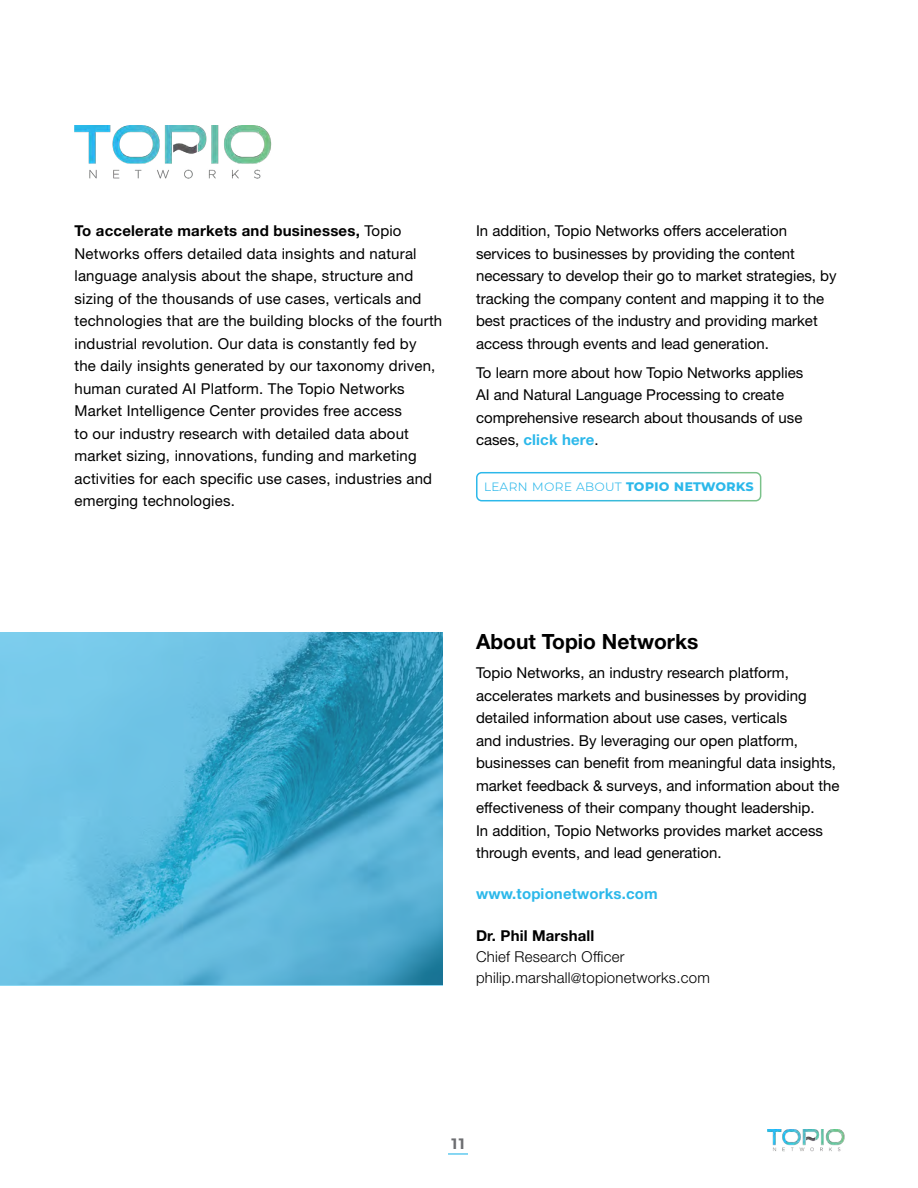
<style>
.page{position:relative;width:918px;height:1188px;background:#fff}
.page>*{position:absolute;margin:0;border:0;box-sizing:border-box;transform-origin:0 0}
.Header_2_Bold{font:700 21px "Helvetica Neue LT Std";color:#000}
.t1{font:15px/22.5px "Helvetica Neue LT Std";color:#000}
.t2{font:300 15px/21px "Helvetica Neue LT Std";letter-spacing:.015em;color:#000}
.t3{font:300 15px "Montserrat";color:#2cb8ea}
.t4{font:700 15px "Helvetica Neue LT Std";letter-spacing:.01em;color:#2cb8ea}
.t5{font:700 15px "Montserrat";color:#6d6e71}
.s1{font-weight:700}
.s2{font-weight:700;color:#2cb8ea}
.s3{font-size:13.5px}
</style>
<div class="page">
<hr style="left:448px;top:1153px;width:20px;height:2px;background:#2cb8ea">
<img style="left:768px;top:1130px;width:77px;height:21px">
<div style="left:476px;top:472px;width:285px;height:29px;border:2px solid #fff;border-radius:5px"></div>
<img style="left:75px;top:125px;width:197px;height:54px">
<svg style="left:0;top:632px;width:442px;height:353px;background:#57b3d5"></svg>
<p class="t1" style="left:75px;top:219px;width:369px"><span class="s1">To accelerate markets and businesses,</span> Topio Networks offers detailed data insights and natural language analysis about the shape, structure and sizing of the thousands of use cases, verticals and technologies that are the building blocks of the fourth industrial revolution. Our data is constantly fed by<br>the daily insights generated by our taxonomy driven, human curated AI Platform. The Topio Networks Market Intelligence Center provides free access<br>to our industry research with detailed data about market sizing, innovations, funding and marketing activities for each specific use cases, industries and emerging technologies.</p>
<p class="t1" style="left:476px;top:219px;width:362px">In addition, Topio Networks offers acceleration services to businesses by providing the content necessary to develop their go to market strategies, by tracking the company content and mapping it to the best practices of the industry and providing market access through events and lead generation.</p>
<p class="t1" style="left:476px;top:361px;width:329px">To learn more about how Topio Networks applies AI and Natural Language Processing to create comprehensive research about thousands of use cases, <span class="s2">click here</span>.</p>
<p class="t3" style="left:484px;top:476px;width:271px">learn more about <span class="s1">TOPIO NETWORKS</span></p>
<p class="Header_2_Bold" style="left:476px;top:628px;width:224px">About Topio Networks</p>
<p class="t1" style="left:476px;top:661px;width:365px">Topio Networks, an industry research platform, accelerates markets and businesses by providing detailed information about use cases, verticals<br>and industries. By leveraging our open platform, businesses can benefit from meaningful data insights, market feedback &amp; surveys, and information about the effectiveness of their company thought leadership.<br>In addition, Topio Networks provides market access through events, and lead generation.</p>
<p class="t4" style="left:476px;top:885px;width:183px">www.topionetworks.com</p>
<p class="t2" style="left:476px;top:924px;width:150px"><span class="s1">Dr. Phil Marshall<br></span>Chief Research Officer</p>
<p class="t2" style="left:476px;top:966px;width:235px">philip.marshall<span class="s3">@</span>topionetworks.com</p>
<p class="t5" style="left:451px;top:1132px;width:15px">11</p>
</div>
